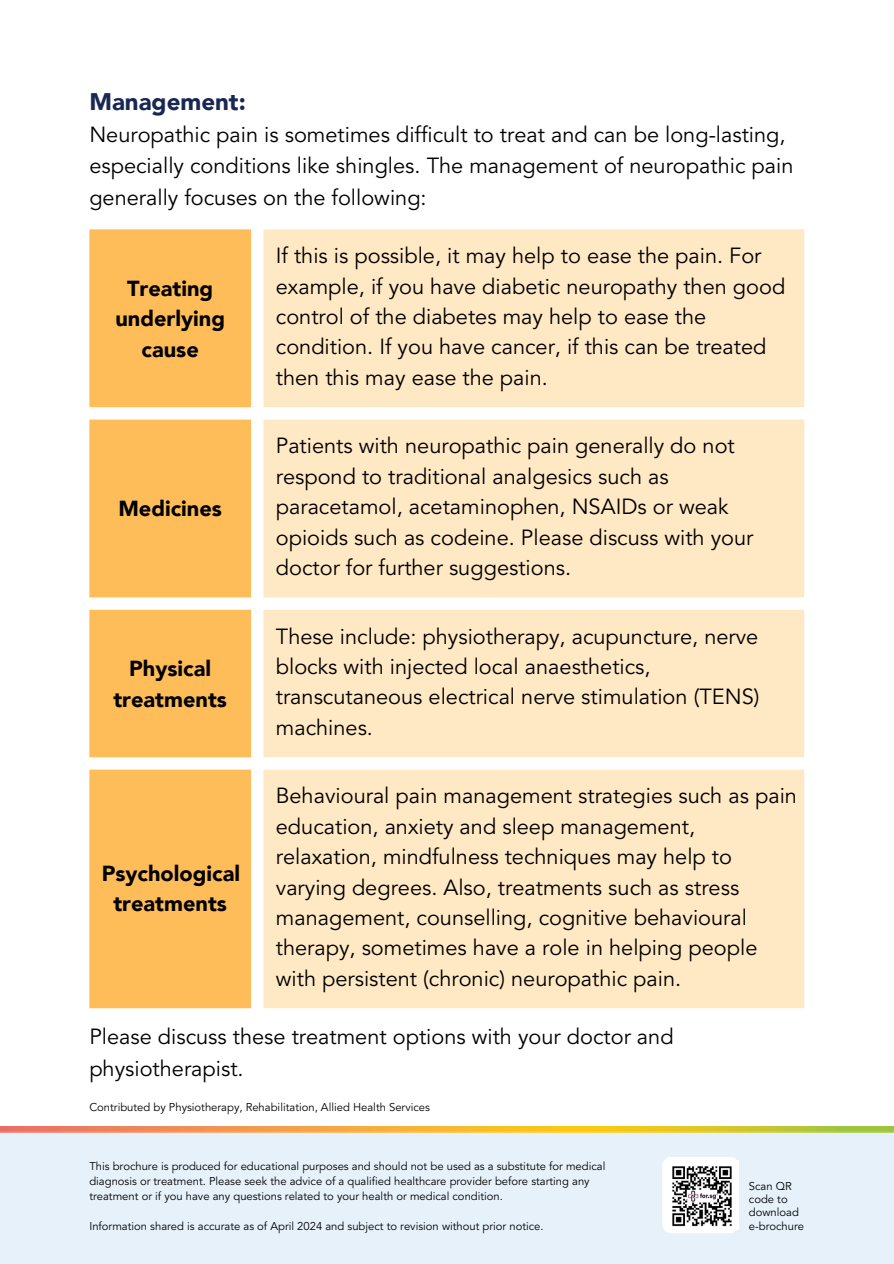
<style>
.page{position:relative;width:894px;height:1264px;background:#fff}
.page>*{position:absolute;margin:0;border:0;box-sizing:border-box;transform-origin:0 0}
.t1{font:900 24px "Avenir LT";color:#182853}
.t2{font:21.75px/30.3px "Avenir LT Std";color:#000}
.t3{font:900 21.75px/30.3px "Avenir LT";color:#000;text-align:center}
.t4{font:11.25px/15px "Avenir LT Std";color:#000}
</style>
<div class="page">
<div style="left:0;top:1130px;width:893px;height:133px;background:#e6f1fa"></div>
<svg style="left:662px;top:1157px;width:76px;height:76px"></svg>
<img style="left:0;top:1126px;width:893px;height:6px">
<div style="left:89px;top:229px;width:162px;height:779px;background:#ffbd59"></div>
<div style="left:263px;top:229px;width:541px;height:779px;background:#ffe8c4"></div>
<img style="left:665px;top:1160px;width:73px;height:69px">
<p class="t1" style="left:89px;top:88px;width:158px">Management:</p>
<p class="t2" style="left:89px;top:120px;width:705px;line-height:31.5px">Neuropathic pain is sometimes difficult to treat and can be long-lasting, especially conditions like shingles. The management of neuropathic pain generally focuses on the following:</p>
<h2 class="t3" style="left:115px;top:273px;width:111px">Treating underlying cause</h2>
<p class="t3" style="left:118px;top:493px;width:105px">Medicines</p>
<p class="t3" style="left:113px;top:653px;width:115px">Physical treatments</p>
<p class="t3" style="left:102px;top:858px;width:140px">Psychological treatments</p>
<p class="t2" style="left:276px;top:242px;width:511px">If this is possible, it may help to ease the pain. For example, if you have diabetic neuropathy then good control of the diabetes may help to ease the condition. If you have cancer, if this can be treated then this may ease the pain.</p>
<p class="t2" style="left:276px;top:432px;width:479px">Patients with neuropathic pain generally do not respond to traditional analgesics such as paracetamol, acetaminophen, NSAIDs or weak opioids such as codeine. Please discuss with your doctor for further suggestions.</p>
<p class="t2" style="left:276px;top:623px;width:485px">These include: physiotherapy, acupuncture, nerve blocks with injected local anaesthetics, transcutaneous electrical nerve stimulation (TENS) machines.</p>
<p class="t2" style="left:276px;top:782px;width:522px">Behavioural pain management strategies such as pain education, anxiety and sleep management, relaxation, mindfulness techniques may help to varying degrees. Also, treatments such as stress management, counselling, cognitive behavioural therapy, sometimes have a role in helping people with persistent (chronic) neuropathic pain.</p>
<p class="t2" style="left:89px;top:1023px;width:585px;line-height:31.5px">Please discuss these treatment options with your doctor and physiotherapist.</p>
<p class="t4" style="left:89px;top:1100px;width:342px">Contributed by Physiotherapy, Rehabilitation, Allied Health Services</p>
<h2 class="t4" style="left:89px;top:1159px;width:517px">This brochure is produced for educational purposes and should not be used as a substitute for medical diagnosis or treatment. Please seek the advice of a qualified healthcare provider before starting any treatment or if you have any questions related to your health or medical condition.</h2>
<p class="t4" style="left:89px;top:1219px;width:455px">Information shared is accurate as of April 2024 and subject to revision without prior notice.</p>
<p class="t4" style="left:748px;top:1179px;width:44px">Scan QR</p>
<p class="t4" style="left:748px;top:1193px;width:52px;line-height:13.2px">code to download</p>
<p class="t4" style="left:748px;top:1219px;width:57px">e-brochure</p>
</div>
